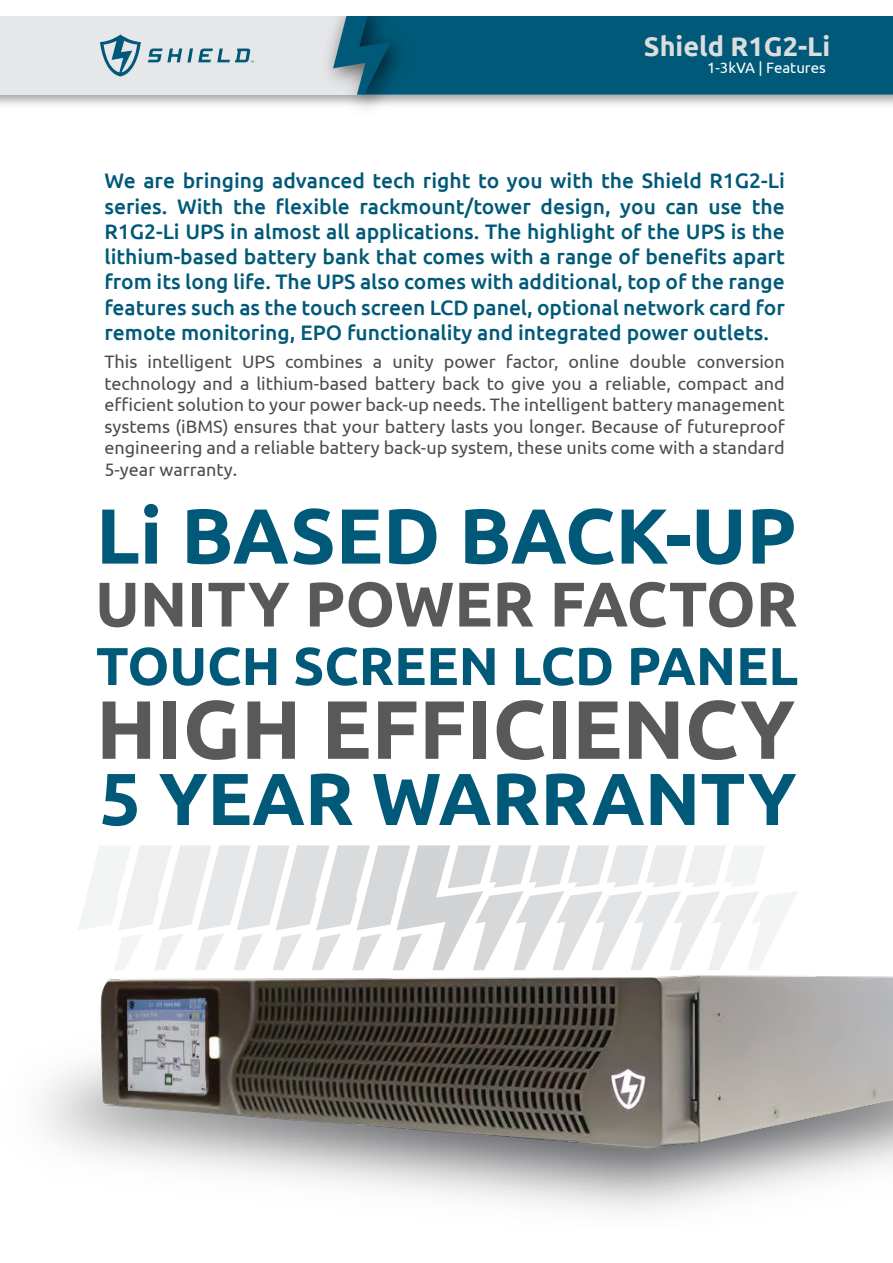
<style>
.page{position:relative;width:893px;height:1263px;background:#fff}
.page>*{position:absolute;margin:0;border:0;box-sizing:border-box;transform-origin:0 0}
.t1{font:700 82.65px "Ubuntu";color:#58595b}
.t2{font:700 77.85px "Ubuntu";color:#005978}
.t3{font:700 73.5px "Ubuntu";color:#005978}
.t4{font:700 63px "Ubuntu";color:#58595b}
.t5{font:700 53.25px "Ubuntu";color:#005978}
.t6{font:700 27px "Ubuntu";color:#dcddde}
.t7{font:500 21px/25.2px "Ubuntu";color:#005978;text-align:justify}
.t8{font:18px/21.6px "Ubuntu";color:#4d4d4f;text-align:justify}
.t9{font:15px "Ubuntu";color:#fff}
</style>
<div class="page">
<div style="left:0;top:12px;width:893px;height:83px;background:#e6e7e8"></div>
<div style="left:421px;top:16px;width:472px;height:79px;background:#005978"></div>
<img style="left:312px;top:16px;width:109px;height:96px">
<svg style="left:333px;top:16px;width:57px;height:79px;background:#347085"></svg>
<svg style="left:100px;top:34px;width:41px;height:42px"></svg>
<svg style="left:148px;top:48px;width:106px;height:14px"></svg>
<div style="left:0;top:0;width:893px;height:16px;background:#fff"></div>
<svg style="left:78px;top:845px;width:719px;height:125px"></svg>
<img style="left:85px;top:975px;width:808px;height:189px">
<img style="left:523px;top:1078px;width:191px;height:124px">
<p class="t6" style="left:644px;top:30px;width:188px">Shield R1G2-Li</p>
<p class="t9" style="left:707px;top:59px;width:120px">1-3kVA | Features</p>
<p class="t7" style="left:104px;top:168px;width:682px">We are bringing advanced tech right to you with the Shield R1G2-Li series. With the flexible rackmount/tower design, you can use the R1G2-Li UPS in almost all applications. The highlight of the UPS is the lithium-based battery bank that comes with a range of benefits apart from its long life. The UPS also comes with additional, top of the range features such as the touch screen LCD panel, optional network card for remote monitoring, EPO functionality and integrated power outlets.</p>
<p class="t8" style="left:104px;top:350px;width:682px">This intelligent UPS combines a unity power factor, online double conversion technology and a lithium-based battery back to give you a reliable, compact and efficient solution to your power back-up needs. The intelligent battery management systems (iBMS) ensures that your battery lasts you longer. Because of futureproof engineering and a reliable battery back-up system, these units come with a standard 5-year warranty.</p>
<h2 class="t2" style="left:96px;top:489px;width:702px">Li BASED BACK-UP</h2>
<h3 class="t4" style="left:95px;top:566px;width:704px">UNITY POWER FACTOR</h3>
<h3 class="t5" style="left:96px;top:634px;width:704px">TOUCH SCREEN LCD PANEL</h3>
<h1 class="t1" style="left:96px;top:679px;width:700px">HIGH EFFICIENCY</h1>
<h3 class="t3" style="left:99px;top:754px;width:699px">5 YEAR WARRANTY</h3>
</div>
